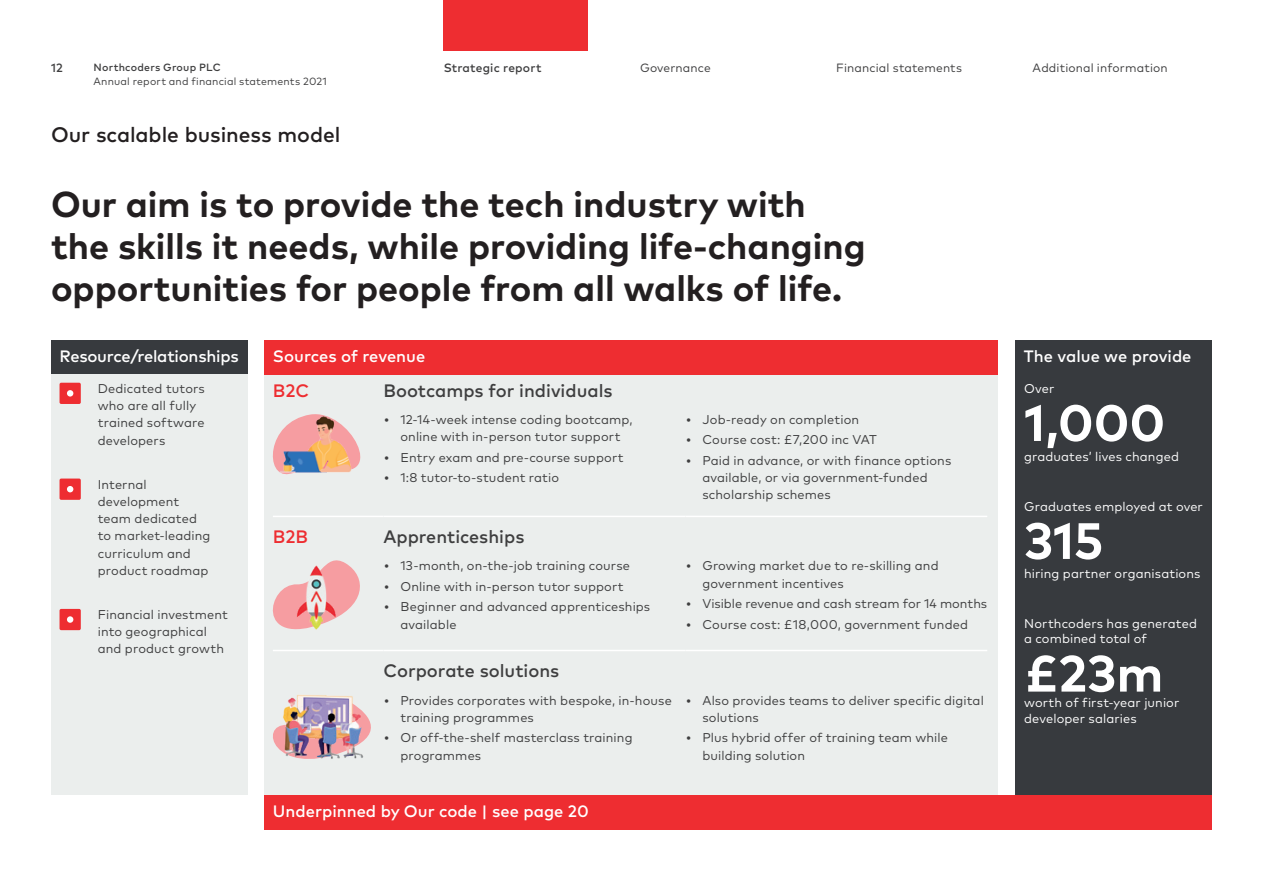
<style>
.page{position:relative;width:1263px;height:893px;background:#fff}
.page>*{position:absolute;margin:0;border:0;box-sizing:border-box;transform-origin:0 0}
.t1{font:700 51px "Mark Pro";letter-spacing:-.005em;color:#fff}
.t2{font:700 36px/42px "Mark Pro";color:#231f20}
.t3{font:500 21px "Mark Pro";color:#231f20}
.t4{font:500 18px "Mark Pro";color:#3e3e3f}
.t5{font:500 18px "Mark Pro";color:#ee2d31}
.t6{font:500 16.5px "Mark Pro";color:#fff}
.t7{font:12.75px/17.2px "Mark Pro";letter-spacing:.01em;color:#3e3e3f}
.t8{font:12.75px/15.8px "Mark Pro";letter-spacing:.01em;color:#fff}
.t9{font:12px "Mark Pro";letter-spacing:.015em;color:#3e3e3f}
.t10{font:500 12px "Mark Pro";letter-spacing:.015em;color:#3e3e3f}
.t11{font:10.5px "Mark Pro";letter-spacing:.015em;color:#3e3e3f}
.t12{font:500 10.5px "Mark Pro";letter-spacing:.02em;color:#3e3e3f}
.s1{font-size:15px}
</style>
<div class="page">
<div style="left:444px;top:0;width:144px;height:51px;background:#ee2d31"></div>
<div style="left:264px;top:374px;width:734px;height:421px;background:#ebeeed"></div>
<hr style="left:273px;top:516px;width:110px;height:1px;background:#fff">
<hr style="left:383px;top:516px;width:302px;height:1px;background:#fff">
<hr style="left:685px;top:516px;width:302px;height:1px;background:#fff">
<hr style="left:273px;top:650px;width:110px;height:1px;background:#fff">
<hr style="left:383px;top:650px;width:302px;height:1px;background:#fff">
<hr style="left:685px;top:650px;width:302px;height:1px;background:#fff">
<svg style="left:273px;top:435px;width:87px;height:37px"></svg>
<img style="left:279px;top:414px;width:75px;height:61px">
<svg style="left:273px;top:560px;width:87px;height:69px"></svg>
<img style="left:292px;top:561px;width:49px;height:69px">
<svg style="left:273px;top:718px;width:98px;height:30px"></svg>
<img style="left:278px;top:695px;width:90px;height:64px">
<div style="left:264px;top:795px;width:948px;height:34px;background:#ee2d31"></div>
<div style="left:51px;top:340px;width:196px;height:34px;background:#373a3e"></div>
<div style="left:264px;top:340px;width:734px;height:34px;background:#ee2d31"></div>
<div style="left:1015px;top:340px;width:197px;height:34px;background:#373a3e"></div>
<div style="left:51px;top:374px;width:196px;height:421px;background:#ebeeed"></div>
<div style="left:60px;top:383px;width:21px;height:21px;background:#ee2d31;border-radius:2px"></div>
<div style="left:67px;top:390px;width:6px;height:7px;background:#fff;border-radius:50%"></div>
<div style="left:60px;top:479px;width:21px;height:21px;background:#ee2d31;border-radius:2px"></div>
<svg style="left:67px;top:486px;width:6px;height:6px"></svg>
<div style="left:60px;top:609px;width:21px;height:21px;background:#ee2d31;border-radius:2px"></div>
<div style="left:67px;top:616px;width:6px;height:7px;background:#fff;border-radius:50%"></div>
<div style="left:1016px;top:374px;width:196px;height:421px;background:#373a3e"></div>
<p class="t10" style="left:51px;top:59px;width:13px">12</p>
<p class="t12" style="left:94px;top:60px;width:129px">Northcoders Group PLC</p>
<p class="t10" style="left:444px;top:59px;width:99px">Strategic report</p>
<p class="t9" style="left:640px;top:59px;width:72px">Governance</p>
<p class="t9" style="left:836px;top:59px;width:127px">Financial statements</p>
<p class="t9" style="left:1033px;top:59px;width:137px">Additional information</p>
<p class="t11" style="left:94px;top:73px;width:235px">Annual report and financial statements 2021</p>
<h3 class="t3" style="left:51px;top:119px;width:291px">Our scalable business model</h3>
<h2 class="t2" style="left:51px;top:180px;width:816px">Our aim is to provide the tech industry with the skills it needs, while providing life-changing opportunities for people from all walks of life.</h2>
<p class="t6" style="left:60px;top:343px;width:181px">Resource/relationships</p>
<p class="t6" style="left:273px;top:343px;width:154px">Sources of revenue</p>
<p class="t6" style="left:1024px;top:343px;width:169px">The value we provide</p>
<p class="t7" style="left:98px;top:379px;width:109px">Dedicated tutors who are all fully trained software developers</p>
<p class="t7" style="left:98px;top:474px;width:114px">Internal development team dedicated to market‑leading curriculum and product roadmap</p>
<p class="t7" style="left:98px;top:605px;width:132px">Financial investment into geographical and product growth</p>
<p class="t8" style="left:1024px;top:379px;width:32px">Over</p>
<h1 class="t1" style="left:1024px;top:384px;width:143px">1,000</h1>
<p class="t8" style="left:1024px;top:448px;width:156px">graduates’ lives changed</p>
<p class="t8" style="left:1024px;top:497px;width:180px">Graduates employed at over</p>
<h1 class="t1" style="left:1024px;top:502px;width:81px">315</h1>
<p class="t8" style="left:1024px;top:564px;width:178px">hiring partner organisations</p>
<p class="t8" style="left:1024px;top:614px;width:174px">Northcoders has generated a combined total of</p>
<h1 class="t1" style="left:1024px;top:635px;width:141px">£23m</h1>
<p class="t8" style="left:1024px;top:694px;width:157px">worth of first-year junior developer salaries</p>
<h3 class="t5" style="left:273px;top:377px;width:38px">B2C</h3>
<h3 class="t4" style="left:383px;top:377px;width:231px">Bootcamps for individuals</h3>
<p class="t7" style="left:383px;top:410px;width:251px;text-align:center"><span class="s1">•</span> 12-14-week intense coding bootcamp, online with in-person tutor support</p>
<p class="t7" style="left:383px;top:448px;width:242px"><span class="s1">•</span> Entry exam and pre-course support</p>
<p class="t7" style="left:383px;top:468px;width:177px"><span class="s1">•</span> 1:8 tutor-to-student ratio</p>
<p class="t7" style="left:685px;top:410px;width:175px"><span class="s1">•</span> Job-ready on completion</p>
<p class="t7" style="left:685px;top:430px;width:193px"><span class="s1">•</span> Course cost: £7,200 inc VAT</p>
<p class="t7" style="left:702px;top:451px;width:250px;text-indent:-17px"><span class="s1">•</span> Paid in advance, or with finance options available, or via government-funded scholarship schemes</p>
<h3 class="t5" style="left:273px;top:523px;width:37px">B2B</h3>
<h3 class="t4" style="left:383px;top:523px;width:142px">Apprenticeships</h3>
<p class="t7" style="left:383px;top:556px;width:248px"><span class="s1">•</span> 13-month, on-the-job training course</p>
<p class="t7" style="left:383px;top:577px;width:242px"><span class="s1">•</span> Online with in-person tutor support</p>
<p class="t7" style="left:400px;top:597px;width:251px;text-indent:-17px"><span class="s1">•</span> Beginner and advanced apprenticeships available</p>
<p class="t7" style="left:702px;top:556px;width:238px;text-indent:-17px"><span class="s1">•</span> Growing market due to re-skilling and government incentives</p>
<p class="t7" style="left:685px;top:594px;width:303px"><span class="s1">•</span> Visible revenue and cash stream for 14 months</p>
<p class="t7" style="left:685px;top:614px;width:284px"><span class="s1">•</span> Course cost: £18,000, government funded</p>
<h3 class="t4" style="left:383px;top:658px;width:177px">Corporate solutions</h3>
<p class="t7" style="left:400px;top:690px;width:273px;text-indent:-17px"><span class="s1">•</span> Provides corporates with bespoke, in-house training programmes</p>
<p class="t7" style="left:400px;top:728px;width:234px;text-indent:-17px"><span class="s1">•</span> Or off-the-shelf masterclass training programmes</p>
<p class="t7" style="left:702px;top:690px;width:283px;text-indent:-17px"><span class="s1">•</span> Also provides teams to deliver specific digital solutions</p>
<p class="t7" style="left:702px;top:728px;width:247px;text-indent:-17px"><span class="s1">•</span> Plus hybrid offer of training team while building solution</p>
<p class="t6" style="left:273px;top:798px;width:317px">Underpinned by Our code | see page 20</p>
</div>
